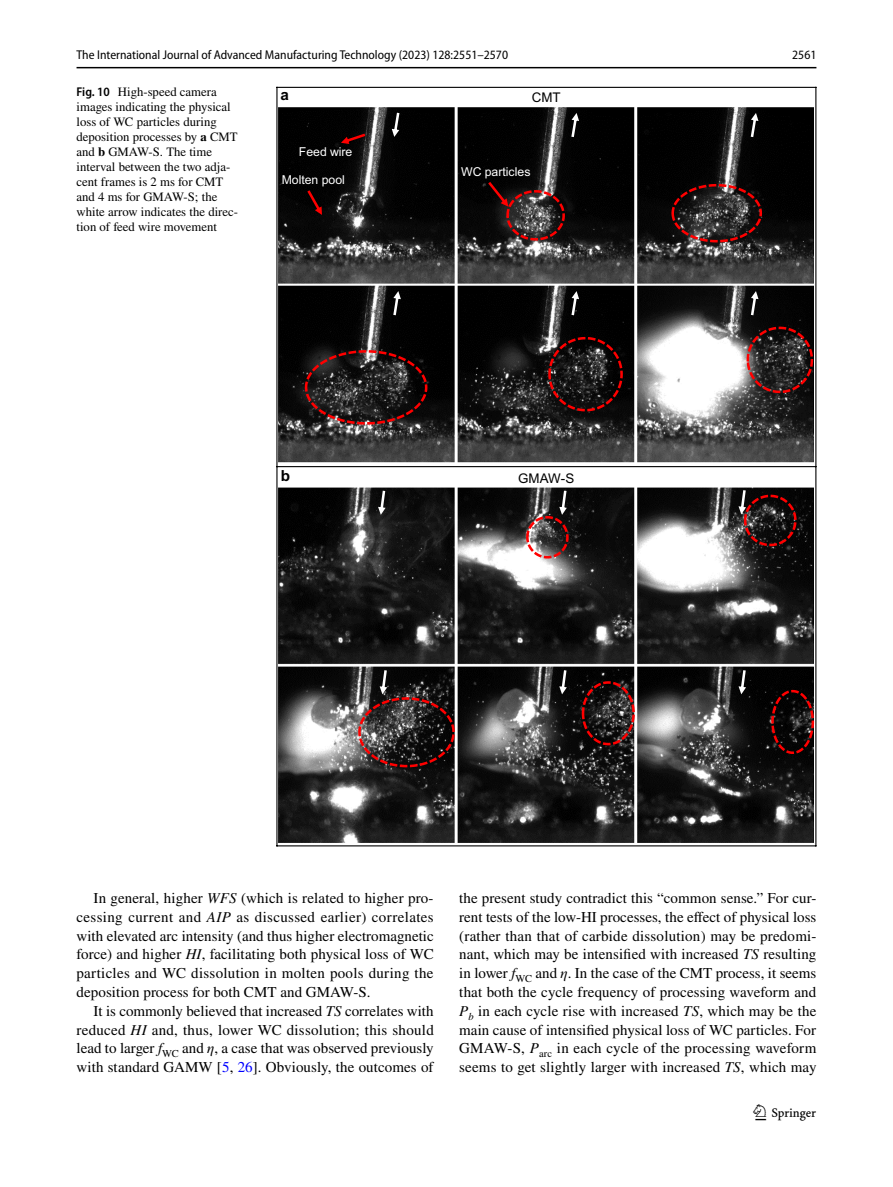
<style>
.page{position:relative;width:893px;height:1187px;background:#fff}
.page>*{position:absolute;margin:0;border:0;box-sizing:border-box;transform-origin:0 0}
.t1{font:22.5px "Springnew Regular 3";color:#000}
.t2{font:15.3px "Arial Bold MT10";color:#000}
.t3{font:15px/18.8px "STIX";letter-spacing:.005em;color:#000;text-align:justify}
.t4{font:13.35px "Arial MT12";color:#000}
.t5{font:12.75px/15px "STIX";color:#000}
.t6{font:semi-condensed 12.75px "Myriad Pro";color:#000}
.t7{font:12.3px "Arial MT12";color:#fff}
.s1{font-family:"Myriad Pro";font-weight:600;font-stretch:semi-condensed}
.s2{font-weight:700}
.s3{font-style:italic}
.s4{color:#00f}
</style>
<div class="page">
<hr style="left:77px;top:67px;width:739px;height:1px;background:#000">
<svg style="left:277px;top:88px;width:538px;height:757px"></svg>
<img style="left:279px;top:108px;width:535px;height:734px">
<hr style="left:276px;top:466px;width:540px;height:1px;background:#000">
<hr style="left:276px;top:87px;width:1px;height:759px;background:#000">
<hr style="left:815px;top:87px;width:1px;height:759px;background:#000">
<hr style="left:276px;top:87px;width:540px;height:1px;background:#000">
<hr style="left:276px;top:845px;width:540px;height:1px;background:#000">
<svg style="left:582px;top:681px;width:53px;height:64px;background:#3c2222"></svg>
<svg style="left:771px;top:689px;width:43px;height:65px;background:#290d0d"></svg>
<svg style="left:671px;top:184px;width:91px;height:58px;background:#3d2828"></svg>
<svg style="left:305px;top:350px;width:122px;height:74px;background:#322"></svg>
<svg style="left:548px;top:337px;width:75px;height:74px;background:#2e1b1b"></svg>
<svg style="left:747px;top:326px;width:66px;height:67px;background:#3b2525"></svg>
<svg style="left:378px;top:490px;width:8px;height:25px"></svg>
<svg style="left:526px;top:490px;width:43px;height:68px;background:#614c4c"></svg>
<svg style="left:738px;top:490px;width:59px;height:56px;background:#361f1f"></svg>
<svg style="left:358px;top:670px;width:97px;height:97px;background:#3b2e2e"></svg>
<svg style="left:559px;top:670px;width:8px;height:24px"></svg>
<svg style="left:738px;top:670px;width:8px;height:24px"></svg>
<svg style="left:393px;top:291px;width:8px;height:24px"></svg>
<svg style="left:571px;top:291px;width:8px;height:24px"></svg>
<svg style="left:751px;top:291px;width:7px;height:24px"></svg>
<svg style="left:392px;top:113px;width:7px;height:24px"></svg>
<svg style="left:571px;top:113px;width:8px;height:24px"></svg>
<svg style="left:751px;top:113px;width:7px;height:24px"></svg>
<svg style="left:341px;top:134px;width:24px;height:10px"></svg>
<svg style="left:307px;top:190px;width:15px;height:25px"></svg>
<svg style="left:488px;top:182px;width:77px;height:58px;background:#412b2b"></svg>
<p class="t6" style="left:77px;top:48px;width:433px">The International Journal of Advanced Manufacturing Technology (2023) 128:2551–2570</p>
<p class="t6" style="left:792px;top:48px;width:26px">2561</p>
<p class="t5" style="left:77px;top:85px;width:163px"><span class="s1">Fig. 10</span> High-speed camera images indicating the physical loss of WC particles during deposition processes by <span class="s2">a</span> CMT and <span class="s2">b</span> GMAW-S. The time interval between the two adja&shy;cent frames is 2 ms for CMT and 4 ms for GMAW-S; the white arrow indicates the direc&shy;tion of feed wire movement</p>
<p class="t2" style="left:281px;top:84px;width:10px">a</p>
<p class="t7" style="left:299px;top:143px;width:55px">Feed wire</p>
<p class="t7" style="left:282px;top:171px;width:65px">Molten pool</p>
<p class="t2" style="left:281px;top:465px;width:11px">b</p>
<p class="t4" style="left:532px;top:88px;width:30px">CMT</p>
<p class="t7" style="left:461px;top:163px;width:71px">WC particles</p>
<p class="t4" style="left:518px;top:469px;width:58px">GMAW-S</p>
<p class="t3" style="left:77px;top:889px;width:359px;text-indent:17px">In general, higher <span class="s3">WFS</span> (which is related to higher pro&shy;cessing current and <span class="s3">AIP</span> as discussed earlier) correlates with elevated arc intensity (and thus higher electromagnetic force) and higher <span class="s3">HI</span>, facilitating both physical loss of WC particles and WC dissolution in molten pools during the deposition process for both CMT and GMAW-S.</p>
<p class="t3" style="left:77px;top:1002px;width:359px;text-indent:17px">It is commonly believed that increased <span class="s3">TS</span> correlates with reduced <span class="s3">HI</span> and, thus, lower WC dissolution; this should lead to larger <span class="s3">f</span><sub>WC</sub> and <span class="s3">η</span>, a case that was observed previously with standard GAMW [<span class="s4">5</span>, <span class="s4">26</span>]. Obviously, the outcomes of</p>
<p class="t3" style="left:459px;top:889px;width:359px">the present study contradict this “common sense.” For cur&shy;rent tests of the low-HI processes, the effect of physical loss (rather than that of carbide dissolution) may be predomi&shy;nant, which may be intensified with increased <span class="s3">TS</span> resulting in lower <span class="s3">f</span><sub>WC</sub> and <span class="s3">η</span>. In the case of the CMT process, it seems that both the cycle frequency of processing waveform and <span class="s3">P</span><sub>b</sub> in each cycle rise with increased <span class="s3">TS</span>, which may be the main cause of intensified physical loss of WC particles. For GMAW-S, <span class="s3">P</span><sub>arc</sub> in each cycle of the processing waveform seems to get slightly larger with increased <span class="s3">TS</span>, which may</p>
<h1 class="t1" style="left:755px;top:1104px;width:62px">1 3</h1>
</div>
